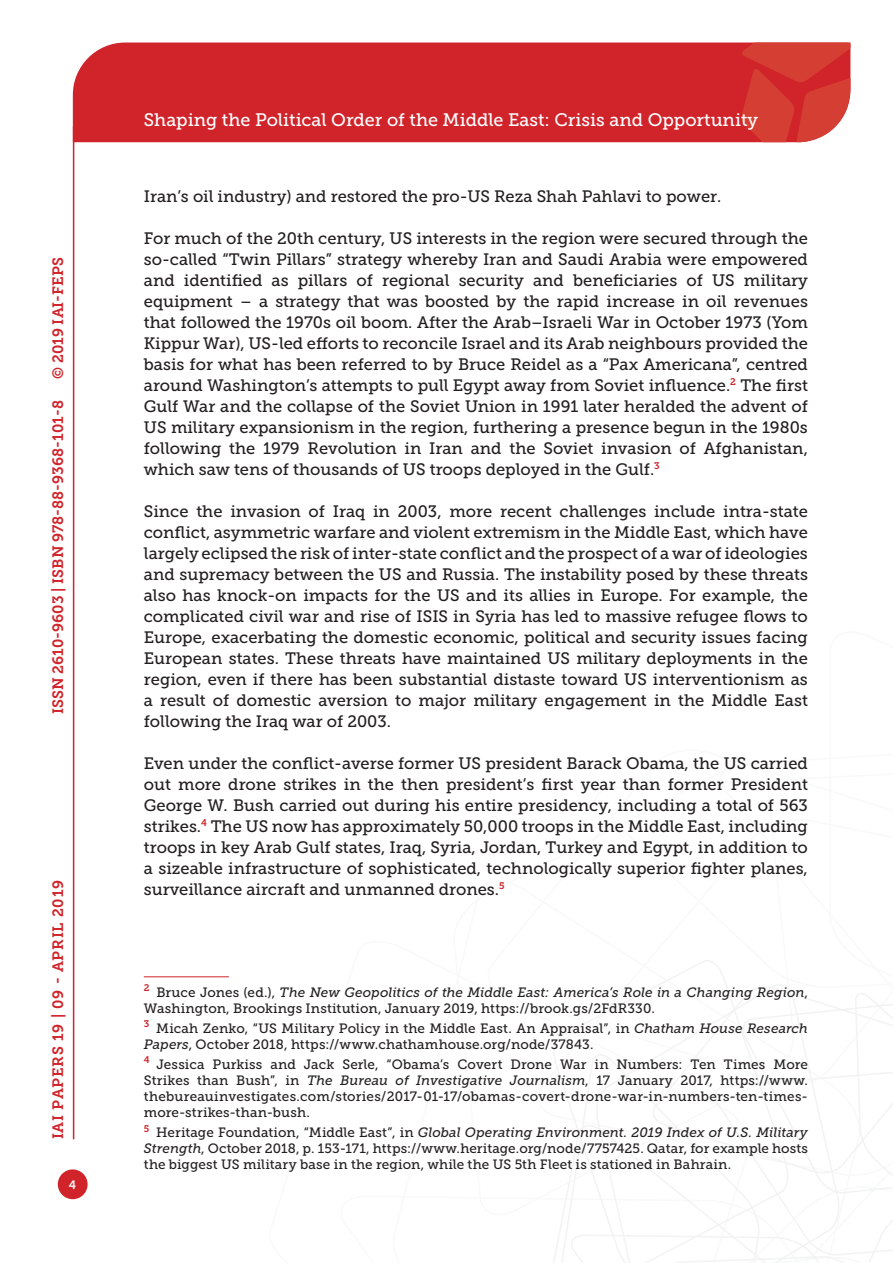
<style>
.page{position:relative;width:893px;height:1263px;background:#fff}
.page>*{position:absolute;margin:0;border:0;box-sizing:border-box;transform-origin:0 0}
.t1{font:18px "Museo Slab 500";color:#fff}
.Testo{font:16.5px/21px "Museo Slab 500";color:#231f20;text-align:justify}
.t2{font:15px "Museo Slab 700";color:#d1232a}
.t3{font:15px "Museo Slab 700";letter-spacing:.05em;color:#d1232a}
.Nota{font:13.5px/16.2px "Museo Slab 500";letter-spacing:.01em;color:#231f20}
.t4{font:12px "Museo Slab 700";color:#fff}
.s1{font-style:italic}
</style>
<div class="page">
<svg style="left:553px;top:960px;width:340px;height:303px"></svg>
<div style="left:73px;top:43px;width:668px;height:99px;background:#d1232a"></div>
<svg style="left:741px;top:43px;width:109px;height:99px;background:#d6413a"></svg>
<div style="left:58px;top:1169px;width:30px;height:30px;background:#d1232a;border-radius:50%"></div>
<hr style="left:73px;top:126px;width:1px;height:1013px;background:#d1232a">
<hr style="left:144px;top:976px;width:85px;height:1px;background:#d1232a">
<p class="t2" style="left:50px;top:379px;width:123px;rotate:-90deg">© 2019 IAI-FEPS</p>
<p class="t2" style="left:49px;top:714px;width:315px;rotate:-90deg">ISSN 2610-9603 | ISBN 978-88-9368-101-8</p>
<p class="t3" style="left:50px;top:1139px;width:261px;rotate:-90deg">IAI PAPERS 19 | 09 - APRIL 2019</p>
<p class="t4" style="left:69px;top:1178px;width:9px">4</p>
<p class="t1" style="left:144px;top:110px;width:616px">Shaping the Political Order of the Middle East: Crisis and Opportunity</p>
<p class="Testo" style="left:144px;top:186px;width:579px">Iran’s oil industry) and restored the pro-US Reza Shah Pahlavi to power.</p>
<p class="Testo" style="left:144px;top:228px;width:666px">For much of the 20th century, US interests in the region were secured through the so-called “Twin Pillars” strategy whereby Iran and Saudi Arabia were empowered and identified as pillars of regional security and beneficiaries of US military equipment – a strategy that was boosted by the rapid increase in oil revenues that followed the 1970s oil boom. After the Arab–Israeli War in October 1973 (Yom Kippur War), US-led efforts to reconcile Israel and its Arab neighbours provided the basis for what has been referred to by Bruce Reidel as a “Pax Americana”, centred around Washington’s attempts to pull Egypt away from Soviet influence.<sup>2</sup> The first Gulf War and the collapse of the Soviet Union in 1991 later heralded the advent of US military expansionism in the region, furthering a presence begun in the 1980s following the 1979 Revolution in Iran and the Soviet invasion of Afghanistan, which saw tens of thousands of US troops deployed in the Gulf.<sup>3</sup></p>
<p class="Testo" style="left:144px;top:501px;width:666px">Since the invasion of Iraq in 2003, more recent challenges include intra-state conflict, asymmetric warfare and violent extremism in the Middle East, which have largely eclipsed the risk of inter-state conflict and the prospect of a war of ideologies and supremacy between the US and Russia. The instability posed by these threats also has knock-on impacts for the US and its allies in Europe. For example, the complicated civil war and rise of ISIS in Syria has led to massive refugee flows to Europe, exacerbating the domestic economic, political and security issues facing European states. These threats have maintained US military deployments in the region, even if there has been substantial distaste toward US interventionism as a result of domestic aversion to major military engagement in the Middle East following the Iraq war of 2003.</p>
<p class="Testo" style="left:144px;top:753px;width:666px">Even under the conflict-averse former US president Barack Obama, the US carried out more drone strikes in the then president’s first year than former President George W. Bush carried out during his entire presidency, including a total of 563 strikes.<sup>4</sup> The US now has approximately 50,000 troops in the Middle East, including troops in key Arab Gulf states, Iraq, Syria, Jordan, Turkey and Egypt, in addition to a sizeable infrastructure of sophisticated, technologically superior fighter planes, surveillance aircraft and unmanned drones.<sup>5</sup></p>
<p class="Nota" style="left:144px;top:984px;width:666px"><sup>2</sup> Bruce Jones (ed.), <span class="s1">The New Geopolitics of the Middle East: America’s Role in a Changing Region</span>,<br>Washington, Brookings Institution, January 2019, https://brook.gs/2FdR330.</p>
<p class="Nota" style="left:144px;top:1020px;width:666px"><sup>3</sup> Micah Zenko, “US Military Policy in the Middle East. An Appraisal”, in <span class="s1">Chatham House Research<br>Papers</span>, October 2018, https://www.chathamhouse.org/node/37843.</p>
<p class="Nota" style="left:144px;top:1056px;width:666px;text-align:justify"><sup>4</sup> Jessica Purkiss and Jack Serle, “Obama’s Covert Drone War in Numbers: Ten Times More Strikes than Bush”, in <span class="s1">The Bureau of Investigative Journalism</span>, 17 January 2017, https://www. thebureauinvestigates.com/stories/2017-01-17/obamas-covert-drone-war-in-numbers-ten-times&shy;more-strikes-than-bush.</p>
<p class="Nota" style="left:144px;top:1124px;width:666px;text-align:justify"><sup>5</sup> Heritage Foundation, “Middle East”, in <span class="s1">Global Operating Environment. 2019 Index of U.S. Military Strength</span>, October 2018, p. 153-171, https://www.heritage.org/node/7757425. Qatar, for example hosts the biggest US military base in the region, while the US 5th Fleet is stationed in Bahrain.</p>
</div>
